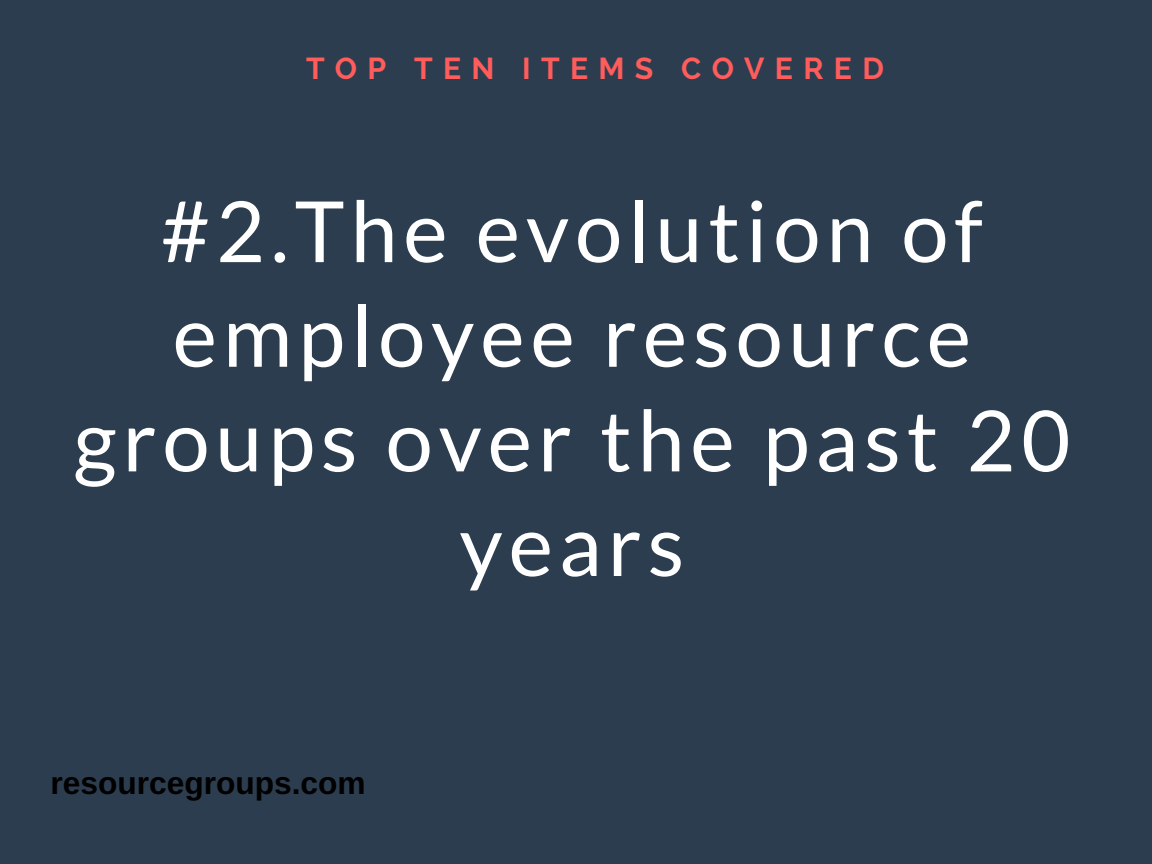
<style>
.page{position:relative;width:1152px;height:864px;background:#2c3d4f}
.page>*{position:absolute;margin:0;border:0;box-sizing:border-box;transform-origin:0 0}
.t1{font:84.45px/104.7px "Lato";letter-spacing:.07em;color:#fff;text-align:center}
.t2{font:700 31.65px "Arimo";color:#000}
.t3{font:700 30.15px "Raleway";letter-spacing:.34em;color:#ff5c5c}
</style>
<div class="page">
<p class="t3" style="left:306px;top:50px;width:580px">TOP TEN ITEMS COVERED</p>
<p class="t1" style="left:73px;top:177px;width:998px">#2.The evolution of employee resource groups over the past 20 years</p>
<p class="t2" style="left:51px;top:766px;width:316px">resourcegroups.com</p>
</div>
